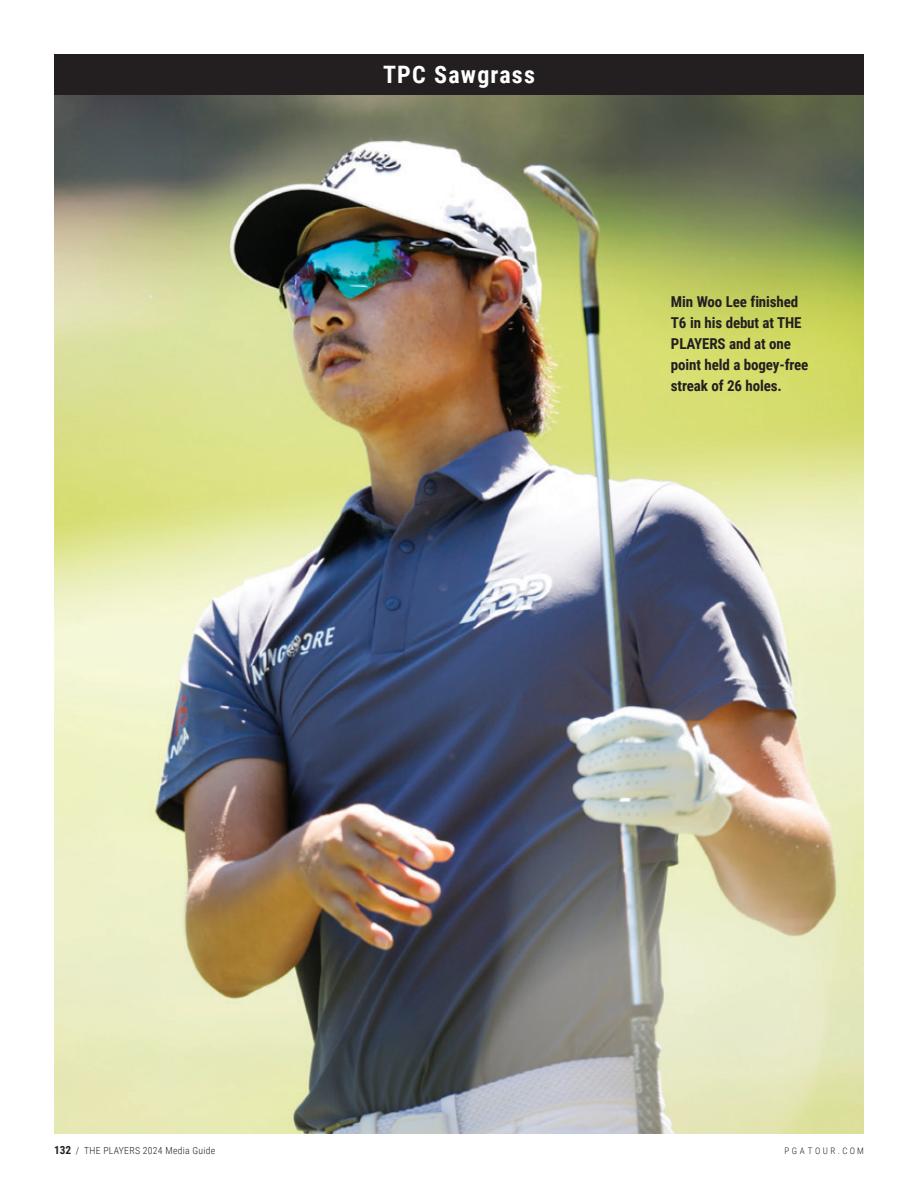
<style>
.page{position:relative;width:918px;height:1188px;background:#fff}
.page>*{position:absolute;margin:0;border:0;box-sizing:border-box;transform-origin:0 0}
.t1{font:700 24px "Roboto Condensed";letter-spacing:.05em;color:#fff}
.t2{font:700 15px/21px "Roboto Condensed";letter-spacing:-.01em;color:#231f20}
.t3{font:300 9.75px "Roboto Condensed";letter-spacing:.025em;color:#231f20}
.t4{font:300 9px "Roboto Condensed";letter-spacing:.285em;color:#231f20}
.s1{font-weight:700;font-size:11.25px}
</style>
<div class="page">
<img style="left:54px;top:94px;width:810px;height:1040px">
<div style="left:54px;top:54px;width:810px;height:40px;background:#231f20"></div>
<h1 class="t1" style="left:383px;top:57px;width:153px">TPC Sawgrass</h1>
<p class="t2" style="left:671px;top:290px;width:139px">Min Woo Lee finished<br>T6 in his debut at THE<br>PLAYERS and at one point held a bogey-free streak of 26 holes.</p>
<p class="t3" style="left:54px;top:1144px;width:163px"><span class="s1">132</span> / THE PLAYERS 2024 Media Guide</p>
<p class="t4" style="left:785px;top:1145px;width:81px">PGATOUR.COM</p>
</div>
